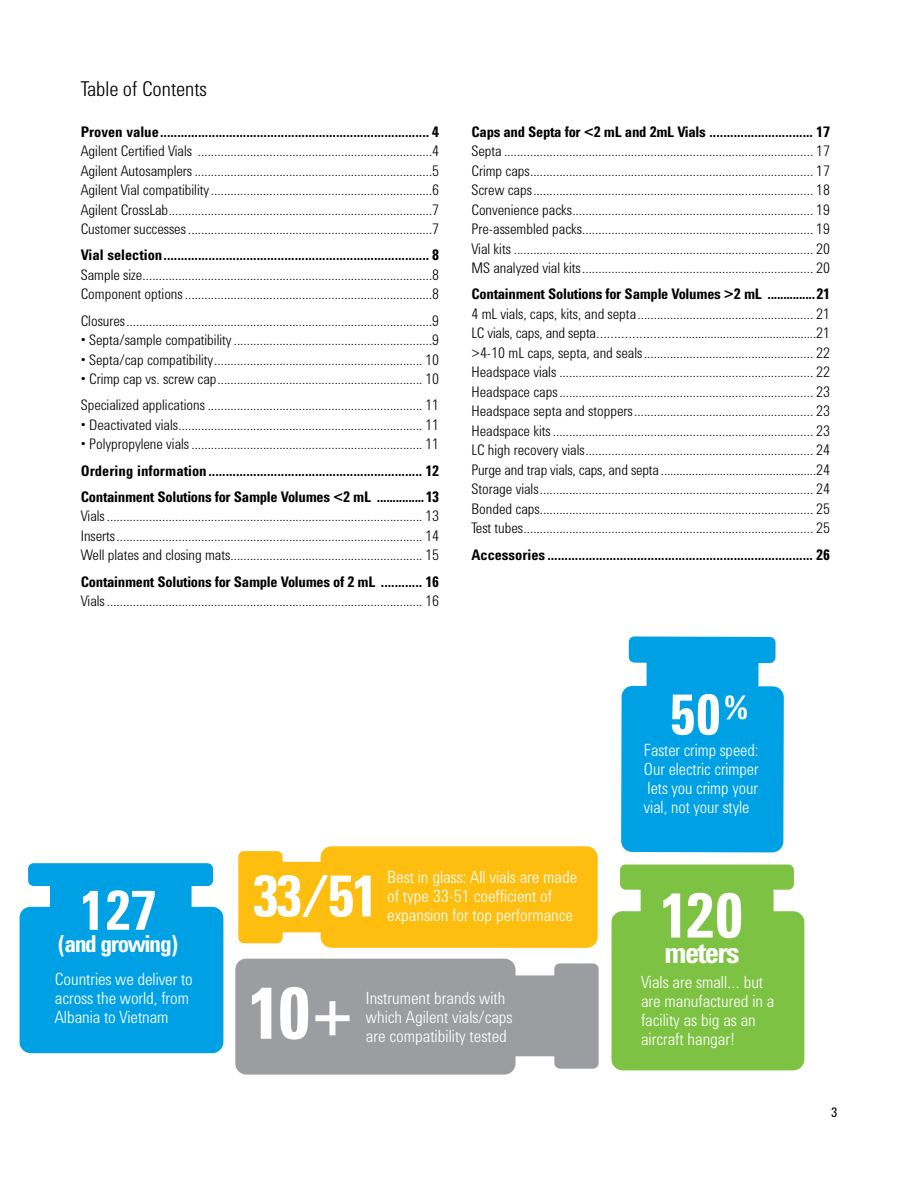
<style>
.page{position:relative;width:918px;height:1188px;background:#fff}
.page>*{position:absolute;margin:0;border:0;box-sizing:border-box;transform-origin:0 0}
.t1{font:700 72.9px "Agilent Condensed CFF";color:#fff}
.t2{font:700 62.85px "Agilent Condensed CFF";color:#fff}
.t3{font:700 58.2px "Agilent Condensed CFF";color:#fff}
.t4{font:700 57px "Agilent Condensed CFF";color:#fff}
.t5{font:700 55.5px "Agilent Condensed CFF";color:#fff}
.t6{font:700 30.3px "Agilent Condensed CFF";letter-spacing:-.06em;color:#fff}
.t7{font:700 24px "Agilent Condensed CFF";letter-spacing:-.06em;color:#fff}
.t8{font:300 21px "Agilent Condensed CFF";color:#000}
.t9{font:300 17.25px/18.9px "Agilent Condensed CFF";color:#fff}
.t10{font:300 15px/19.5px "Agilent Condensed CFF";color:#000;text-align:justify}
.t11{font:700 15px/26.2px "Agilent Condensed CFF";letter-spacing:-.02em;color:#000}
.t12{font:700 15px "Agilent Condensed CFF";color:#000}
.t13{font:13.5px "Agilent Condensed CFF";color:#000}
.s1{font-size:62.7px}
</style>
<div class="page">
<div style="left:20px;top:907px;width:203px;height:146px;background:#00a1e4;border-radius:11px"></div>
<div style="left:321px;top:846px;width:277px;height:102px;background:#febe10;border-radius:11px"></div>
<div style="left:235px;top:959px;width:281px;height:116px;background:#9b9da0;border-radius:11px"></div>
<div style="left:612px;top:911px;width:192px;height:159px;background:#7dc242;border-radius:11px"></div>
<div style="left:28px;top:863px;width:185px;height:23px;background:#00a1e4;border-radius:6px"></div>
<div style="left:620px;top:865px;width:174px;height:25px;background:#7dc242;border-radius:6px"></div>
<div style="left:641px;top:880px;width:133px;height:52px;background:#7dc242;border-radius:6px"></div>
<div style="left:621px;top:686px;width:163px;height:166px;background:#00a1e4"></div>
<div style="left:629px;top:636px;width:147px;height:27px;background:#00a1e4;border-radius:6px"></div>
<div style="left:646px;top:649px;width:113px;height:47px;background:#00a1e4;border-radius:6px"></div>
<div style="left:238px;top:851px;width:45px;height:92px;background:#febe10;border-radius:6px"></div>
<div style="left:554px;top:963px;width:45px;height:106px;background:#9b9da0;border-radius:6px"></div>
<div style="left:503px;top:975px;width:66px;height:81px;background:#9b9da0;border-radius:6px"></div>
<div style="left:268px;top:862px;width:71px;height:70px;background:#febe10;border-radius:6px"></div>
<div style="left:50px;top:871px;width:142px;height:45px;background:#00a1e4;border-radius:6px"></div>
<h3 class="t8" style="left:81px;top:72px;width:128px">Table of Contents</h3>
<p class="t12" style="left:81px;top:120px;width:360px">Proven value.............................................................................. 4</p>
<p class="t10" style="left:81px;top:140px;width:360px">Agilent Certified Vials ........................................................................4<br>Agilent Autosamplers .........................................................................5<br>Agilent Vial compatibility....................................................................6<br>Agilent CrossLab.................................................................................7<br>Customer successes...........................................................................7</p>
<p class="t12" style="left:81px;top:244px;width:360px">Vial selection............................................................................. 8</p>
<p class="t10" style="left:81px;top:264px;width:360px">Sample size.........................................................................................8<br>Component options............................................................................8</p>
<p class="t10" style="left:81px;top:310px;width:360px">Closures..............................................................................................9</p>
<p class="t10" style="left:81px;top:329px;width:360px">• Septa/sample compatibility.............................................................9</p>
<p class="t10" style="left:81px;top:349px;width:360px">• Septa/cap compatibility................................................................ 10</p>
<p class="t10" style="left:81px;top:365px;width:360px;line-height:26.2px">• Crimp cap vs. screw cap............................................................... 10<br>Specialized applications .................................................................. 11</p>
<p class="t10" style="left:81px;top:414px;width:360px">• Deactivated vials........................................................................... 11</p>
<p class="t10" style="left:81px;top:433px;width:360px">• Polypropylene vials....................................................................... 11</p>
<p class="t11" style="left:81px;top:457px;width:360px">Ordering information.............................................................. 12<br>Containment Solutions for Sample Volumes &lt;2 mL ...............13</p>
<p class="t10" style="left:81px;top:505px;width:360px">Vials................................................................................................. 13<br>Inserts.............................................................................................. 14<br>Well plates and closing mats........................................................... 15</p>
<p class="t11" style="left:81px;top:568px;width:360px">Containment Solutions for Sample Volumes of 2 mL ............ 16</p>
<p class="t10" style="left:81px;top:590px;width:360px">Vials................................................................................................. 16</p>
<p class="t11" style="left:471px;top:118px;width:360px">Caps and Septa for &lt;2 mL and 2mL Vials .............................. 17</p>
<p class="t10" style="left:471px;top:140px;width:360px">Septa ............................................................................................... 17<br>Crimp caps....................................................................................... 17<br>Screw caps...................................................................................... 18<br>Convenience packs.......................................................................... 19<br>Pre-assembled packs....................................................................... 19<br>Vial kits ............................................................................................ 20<br>MS analyzed vial kits....................................................................... 20</p>
<p class="t11" style="left:471px;top:281px;width:360px">Containment Solutions for Sample Volumes &gt;2 mL ...............21</p>
<p class="t10" style="left:471px;top:303px;width:360px">4 mL vials, caps, kits, and septa...................................................... 21<br>LC vials, caps, and septa……………………...........................................21 &gt;4-10 mL caps, septa, and seals.................................................... 22<br>Headspace vials .............................................................................. 22<br>Headspace caps.............................................................................. 23<br>Headspace septa and stoppers....................................................... 23<br>Headspace kits................................................................................ 23<br>LC high recovery vials...................................................................... 24<br>Purge and trap vials, caps, and septa ..................................................24<br>Storage vials.................................................................................... 24<br>Bonded caps.................................................................................... 25<br>Test tubes......................................................................................... 25</p>
<p class="t12" style="left:471px;top:543px;width:360px">Accessories ............................................................................. 26</p>
<h3 class="t4" style="left:670px;top:672px;width:80px">50<sup>%</sup></h3>
<p class="t9" style="left:644px;top:740px;width:116px;text-align:justify">Faster crimp speed:<br>Our electric crimper lets you crimp your vial, not your style</p>
<h3 class="t5" style="left:79px;top:869px;width:79px">127</h3>
<h3 class="t7" style="left:57px;top:926px;width:124px">(and growing)</h3>
<p class="t9" style="left:55px;top:968px;width:139px">Countries we deliver to across the world, from<br>Albania to Vietnam</p>
<h3 class="t3" style="left:252px;top:852px;width:128px">33/51</h3>
<p class="t9" style="left:387px;top:866px;width:191px">Best in glass: All vials are made of type 33-51 coefficient of expansion for top performance</p>
<h1 class="t1" style="left:247px;top:959px;width:108px">10<span class="s1">+</span></h1>
<p class="t9" style="left:366px;top:987px;width:148px">Instrument brands with which Agilent vials/caps are compatibility tested</p>
<h2 class="t2" style="left:659px;top:868px;width:86px">120</h2>
<p class="t9" style="left:641px;top:971px;width:135px">Vials are small… but are manufactured in a facility as big as an aircraft hangar!</p>
<h3 class="t6" style="left:664px;top:930px;width:77px">meters</h3>
<p class="t13" style="left:831px;top:1102px;width:8px">3</p>
</div>
